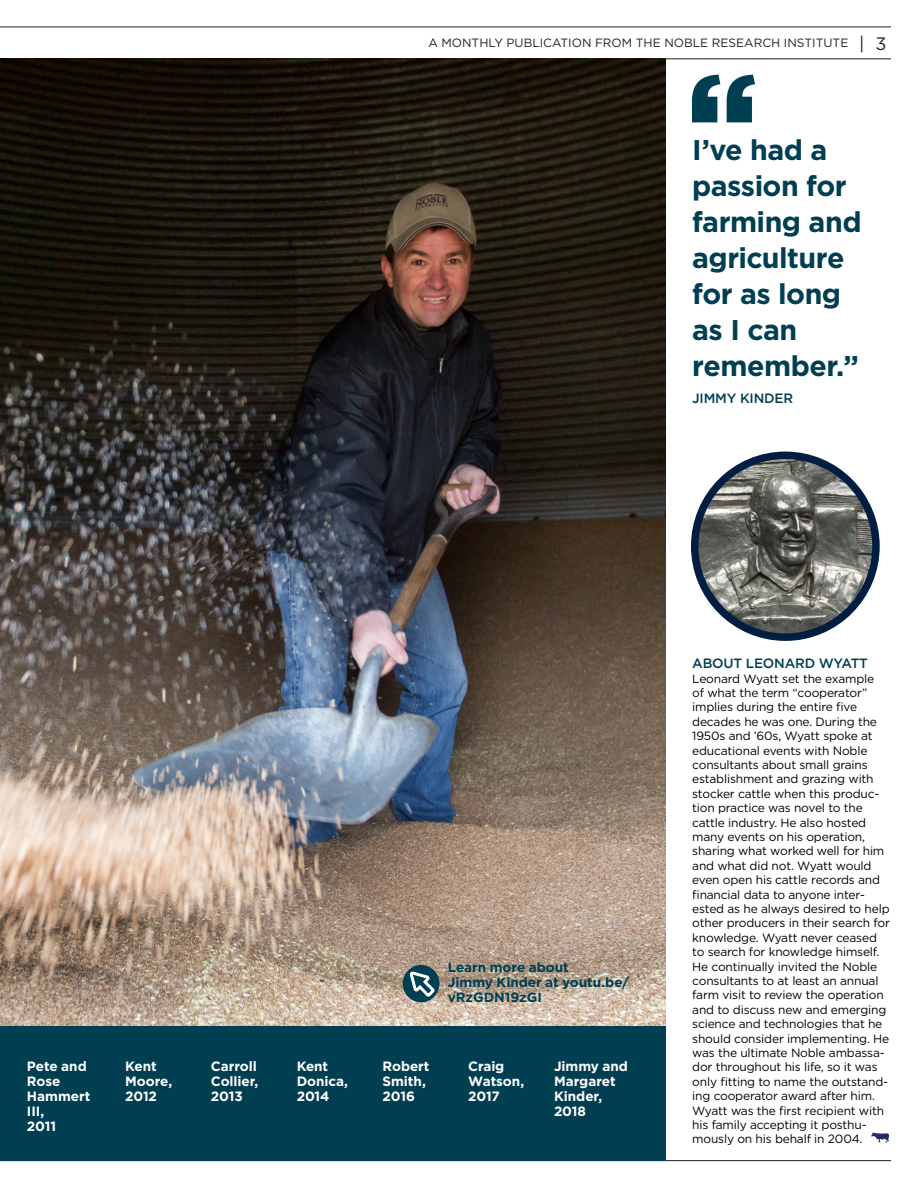
<style>
.page{position:relative;width:918px;height:1188px;background:#fff}
.page>*{position:absolute;margin:0;border:0;box-sizing:border-box;transform-origin:0 0}
.t1{font:700 28.5px/36px "Gotham";letter-spacing:-.02em;color:#003e52}
.t2{font:700 13.5px/15px "Gotham";letter-spacing:-.005em;color:#fff}
.t3{font:700 13.5px/15px "Gotham";letter-spacing:-.005em;color:#003e52}
.t4{font:500 13.5px "Gotham";letter-spacing:-.015em;color:#003e52}
.t5{font:12px/14.4px "Gotham";letter-spacing:-.015em;color:#000}
.t6{font:12px "Gotham";color:#231f20}
.s1{font-size:18px}
</style>
<div class="page">
<hr style="left:0;top:1160px;width:891px;height:1px;background:#231f20">
<hr style="left:0;top:58px;width:891px;height:1px;background:#231f20">
<hr style="left:0;top:27px;width:891px;height:1px;background:#231f20">
<img style="left:0;top:58px;width:665px;height:968px">
<img style="left:695px;top:455px;width:181px;height:182px;border-radius:91px">
<div style="left:691px;top:452px;width:189px;height:189px;border:8px solid #001e41;border-radius:50%"></div>
<svg style="left:692px;top:75px;width:63px;height:47px"></svg>
<div style="left:0;top:1026px;width:665px;height:135px;background:#003e52"></div>
<img style="left:871px;top:1132px;width:17px;height:10px">
<div style="left:403px;top:965px;width:37px;height:37px;background:#003e52;border-radius:50%"></div>
<svg style="left:408px;top:969px;width:29px;height:31px"></svg>
<p class="t6" style="left:428px;top:35px;width:460px">A MONTHLY PUBLICATION FROM THE NOBLE RESEARCH INSTITUTE <span class="s1">| 3</span></p>
<h1 class="t1" style="left:692px;top:132px;width:171px">I’ve had a passion for farming and agriculture for as long as I can remember.”</h1>
<p class="t4" style="left:692px;top:390px;width:102px">JIMMY KINDER</p>
<p class="t2" style="left:27px;top:1059px;width:65px">Pete and<br>Rose<br>Hammert<br>III,<br>2011</p>
<p class="t3" style="left:448px;top:960px;width:183px">Learn more about<br>Jimmy Kinder at youtu.be/ vRzGDN19zGI</p>
<p class="t2" style="left:125px;top:1059px;width:49px">Kent<br>Moore,<br>2012</p>
<p class="t2" style="left:211px;top:1059px;width:49px;text-align:justify">Carroll Collier, 2013</p>
<p class="t2" style="left:297px;top:1059px;width:53px">Kent<br>Donica,<br>2014</p>
<p class="t2" style="left:382px;top:1059px;width:49px">Robert<br>Smith,<br>2016</p>
<p class="t2" style="left:468px;top:1059px;width:58px">Craig<br>Watson,<br>2017</p>
<p class="t2" style="left:554px;top:1059px;width:76px">Jimmy and<br>Margaret<br>Kinder,<br>2018</p>
<p class="t4" style="left:692px;top:655px;width:177px">ABOUT LEONARD WYATT</p>
<p class="t5" style="left:692px;top:671px;width:199px">Leonard Wyatt set the example<br>of what the term “cooperator” implies during the entire five decades he was one. During the<br>1950s and ’60s, Wyatt spoke at educational events with Noble consultants about small grains establishment and grazing with stocker cattle when this produc&shy;tion practice was novel to the cattle industry. He also hosted many events on his operation, sharing what worked well for him and what did not. Wyatt would even open his cattle records and financial data to anyone inter&shy;ested as he always desired to help other producers in their search for knowledge. Wyatt never ceased to search for knowledge himself.<br>He continually invited the Noble consultants to at least an annual farm visit to review the operation and to discuss new and emerging science and technologies that he should consider implementing. He was the ultimate Noble ambassa&shy;dor throughout his life, so it was only fitting to name the outstand&shy;ing cooperator award after him.<br>Wyatt was the first recipient with his family accepting it posthu&shy;mously on his behalf in 2004.</p>
</div>
